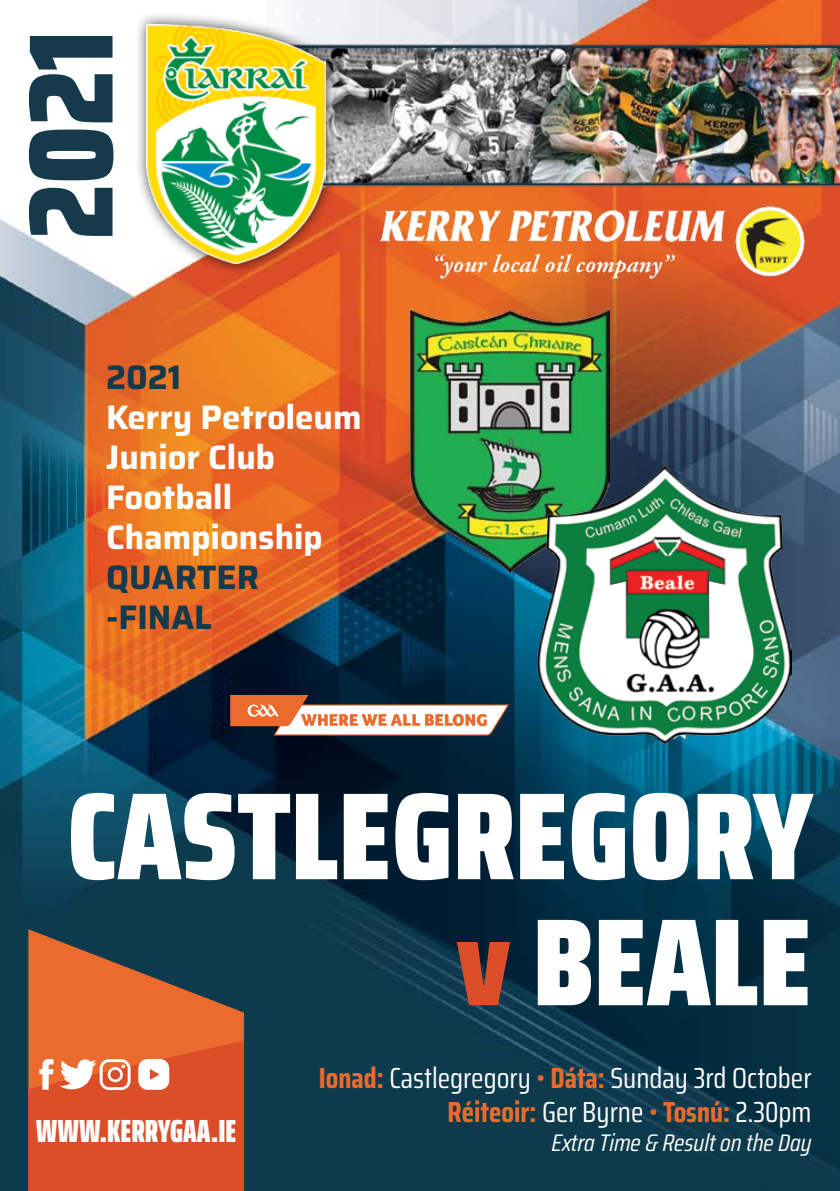
<style>
.page{position:relative;width:840px;height:1191px;background:#fff}
.page>*{position:absolute;margin:0;border:0;box-sizing:border-box;transform-origin:0 0}
.t1{font:900 124px/126px "Saira Condensed";color:#fff;text-align:right}
.t2{font:900 120px "Saira Condensed";color:#143a4b}
.t3{font:700 34px/40px "Saira";color:#fff}
.t4{font:700 34px/40px "Saira";color:#143a4b}
.t5{font:900 extra-condensed 32px "Saira";color:#fff}
.t6{font:29px/34.8px "Saira Condensed";color:#fff;text-align:right}
.t7{font:italic 24px "Saira Condensed";color:#fff}
.s1{color:#dc4e28}
.s2{font-weight:700;color:#eb6b2e}
.s3{color:#eb6b2e}
</style>
<div class="page">
<img style="left:0;top:0;width:839px;height:1191px">
<svg style="left:0;top:0;width:320px;height:186px"></svg>
<svg style="left:28px;top:929px;width:216px;height:111px;background:#965838"></svg>
<svg style="left:28px;top:1040px;width:216px;height:151px;background:#de5e37"></svg>
<img style="left:339px;top:21px;width:500px;height:186px">
<svg style="left:230px;top:695px;width:279px;height:40px"></svg>
<img style="left:359px;top:193px;width:448px;height:94px">
<div style="left:134px;top:11px;width:205px;height:265px;background:#000;opacity:.75"></div>
<img style="left:147px;top:24px;width:178px;height:240px">
<img style="left:410px;top:309px;width:199px;height:264px">
<img style="left:537px;top:465px;width:254px;height:278px">
<h2 class="t2" style="left:-26px;top:239px;width:210px;rotate:-90deg">2021</h2>
<p class="t4" style="left:106px;top:356px;width:76px">2021</p>
<p class="t3" style="left:106px;top:396px;width:257px">Kerry Petroleum<br>Junior Club<br>Football<br>Championship</p>
<p class="t4" style="left:106px;top:556px;width:154px">QUARTER -FINAL</p>
<h1 class="t1" style="left:67px;top:769px;width:747px">CASTLEGREGORY <span class="s1">v</span> BEALE</h1>
<p class="t5" style="left:36px;top:1105px;width:202px">WWW.KERRYGAA.IE</p>
<p class="t6" style="left:319px;top:1059px;width:494px"><span class="s2">Ionad:</span> Castlegregory <span class="s3">•</span> <span class="s2">Dáta:</span> Sunday 3rd October<br><span class="s2">Réiteoir:</span> Ger Byrne <span class="s3">•</span> <span class="s2">Tosnú:</span> 2.30pm</p>
<p class="t7" style="left:551px;top:1124px;width:261px">Extra Time &amp; Result on the Day</p>
</div>
